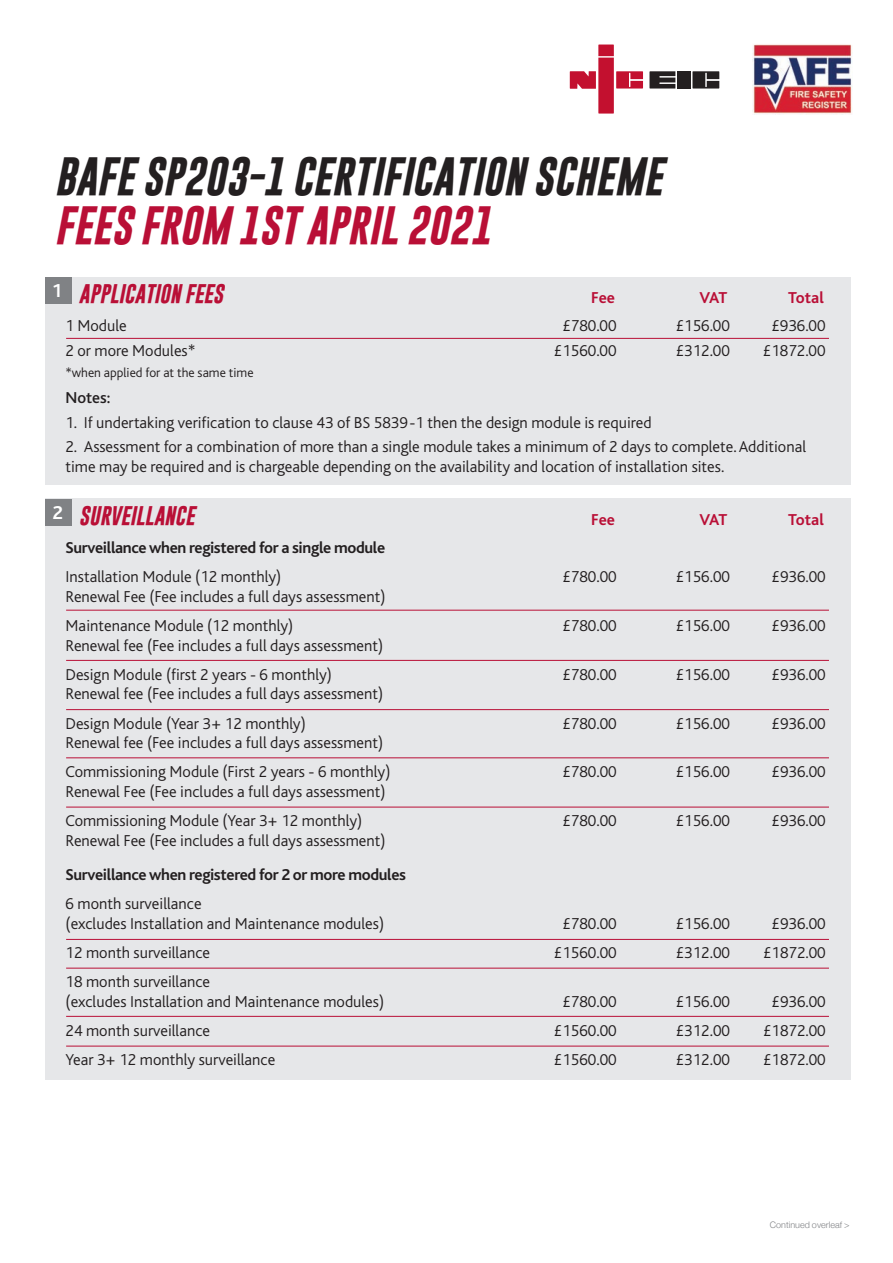
<style>
.page{position:relative;width:893px;height:1263px;background:#fff}
.page>*{position:absolute;margin:0;border:0;box-sizing:border-box;transform-origin:0 0}
.t1{font:italic 700 39px "Gobold";color:#231f20}
.t2{font:italic 700 39px "Gobold";color:#b90f36}
.t3{font:italic 700 19.5px "Gobold";color:#b90f36}
.t4{font:700 19.5px "Bliss";color:#fff}
.t5{font:300 16.5px/29.2px "Bliss";color:#231f20}
.t6{font:700 16.5px "Bliss";letter-spacing:-.02em;color:#231f20}
.t7{font:700 16.5px "Bliss";letter-spacing:-.01em;color:#b90f36}
.t8{font:500 16.5px "Bliss";color:#231f20}
.t9{font:300 13.5px "Bliss";color:#231f20}
.t10{font:300 9px "Helvetica Neue";color:#808285}
</style>
<div class="page">
<div style="left:45px;top:277px;width:805px;height:208px;background:#e6e7e9"></div>
<div style="left:45px;top:499px;width:806px;height:581px;background:#e6e7e9"></div>
<svg style="left:692px;top:71px;width:27px;height:18px"></svg>
<svg style="left:649px;top:71px;width:26px;height:18px"></svg>
<div style="left:677px;top:71px;width:13px;height:18px;background:#231f20"></div>
<svg style="left:570px;top:45px;width:73px;height:69px"></svg>
<img style="left:752px;top:44px;width:100px;height:70px">
<hr style="left:66px;top:338px;width:763px;height:1px;background:#b90f36">
<div style="left:46px;top:499px;width:26px;height:26px;background:#808285"></div>
<div style="left:45px;top:277px;width:26px;height:26px;background:#808285"></div>
<hr style="left:66px;top:610px;width:763px;height:1px;background:#b90f36">
<hr style="left:66px;top:660px;width:763px;height:1px;background:#b90f36">
<hr style="left:66px;top:709px;width:763px;height:1px;background:#b90f36">
<hr style="left:66px;top:757px;width:763px;height:1px;background:#b90f36">
<hr style="left:66px;top:807px;width:763px;height:1px;background:#b90f36">
<hr style="left:66px;top:939px;width:763px;height:1px;background:#b90f36">
<hr style="left:66px;top:968px;width:763px;height:1px;background:#b90f36">
<hr style="left:66px;top:1016px;width:763px;height:1px;background:#b90f36">
<hr style="left:66px;top:1046px;width:763px;height:1px;background:#b90f36">
<h1 class="t1" style="left:55px;top:158px;width:609px">BAFE SP203-1 CERTIFICATION SCHEME</h1>
<h1 class="t2" style="left:55px;top:208px;width:438px">FEES FROM 1ST APRIL 2021</h1>
<p class="t3" style="left:52px;top:285px;width:173px"><sup>1</sup> APPLICATION FEES</p>
<p class="t7" style="left:591px;top:291px;width:25px">Fee</p>
<p class="t7" style="left:699px;top:291px;width:29px">VAT</p>
<p class="t7" style="left:788px;top:291px;width:37px">Total</p>
<p class="t5" style="left:65px;top:312px;width:63px">1 Module</p>
<p class="t5" style="left:562px;top:312px;width:56px">£780.00</p>
<p class="t5" style="left:676px;top:312px;width:56px">£156.00</p>
<p class="t5" style="left:771px;top:312px;width:56px">£936.00</p>
<p class="t5" style="left:65px;top:338px;width:132px">2 or more Modules*</p>
<p class="t5" style="left:554px;top:338px;width:64px">£1560.00</p>
<p class="t5" style="left:676px;top:338px;width:56px">£312.00</p>
<p class="t5" style="left:763px;top:338px;width:64px">£1872.00</p>
<p class="t9" style="left:65px;top:368px;width:190px">*when applied for at the same time</p>
<p class="t8" style="left:65px;top:391px;width:47px">Notes:</p>
<p class="t5" style="left:65px;top:410px;width:588px">1. If undertaking verification to clause 43 of BS 5839-1 then the design module is required</p>
<p class="t5" style="left:65px;top:438px;width:742px;line-height:19.5px">2. Assessment for a combination of more than a single module takes a minimum of 2 days to complete. Additional time may be required and is chargeable depending on the availability and location of installation sites.</p>
<p class="t4" style="left:53px;top:505px;width:12px">2</p>
<p class="t3" style="left:79px;top:507px;width:117px">SURVEILLANCE</p>
<p class="t7" style="left:591px;top:513px;width:25px">Fee</p>
<p class="t7" style="left:699px;top:513px;width:29px">VAT</p>
<p class="t7" style="left:788px;top:513px;width:37px">Total</p>
<p class="t6" style="left:66px;top:541px;width:321px">Surveillance when registered for a single module</p>
<p class="t5" style="left:66px;top:564px;width:217px">Installation Module (12 monthly)</p>
<p class="t5" style="left:562px;top:564px;width:56px">£780.00</p>
<p class="t5" style="left:676px;top:564px;width:56px">£156.00</p>
<p class="t5" style="left:771px;top:564px;width:56px">£936.00</p>
<p class="t5" style="left:66px;top:583px;width:321px">Renewal Fee (Fee includes a full days assessment)<br>Maintenance Module (12 monthly)</p>
<p class="t5" style="left:562px;top:612px;width:56px">£780.00</p>
<p class="t5" style="left:676px;top:612px;width:56px">£156.00</p>
<p class="t5" style="left:771px;top:612px;width:56px">£936.00</p>
<p class="t5" style="left:66px;top:632px;width:319px">Renewal fee (Fee includes a full days assessment)<br>Design Module (first 2 years - 6 monthly)</p>
<p class="t5" style="left:66px;top:681px;width:319px">Renewal fee (Fee includes a full days assessment)<br>Design Module (Year 3+ 12 monthly)</p>
<p class="t5" style="left:66px;top:729px;width:326px">Renewal fee (Fee includes a full days assessment)<br>Commissioning Module (First 2 years - 6 monthly)</p>
<p class="t5" style="left:66px;top:778px;width:321px">Renewal Fee (Fee includes a full days assessment)<br>Commissioning Module (Year 3+ 12 monthly)</p>
<p class="t5" style="left:66px;top:827px;width:321px">Renewal Fee (Fee includes a full days assessment)</p>
<p class="t6" style="left:66px;top:868px;width:342px">Surveillance when registered for 2 or more modules</p>
<p class="t5" style="left:66px;top:896px;width:320px;line-height:19.5px">6 month surveillance<br>(excludes Installation and Maintenance modules)</p>
<p class="t5" style="left:562px;top:661px;width:56px">£780.00</p>
<p class="t5" style="left:676px;top:661px;width:56px">£156.00</p>
<p class="t5" style="left:771px;top:661px;width:56px">£936.00</p>
<p class="t5" style="left:562px;top:710px;width:56px">£780.00</p>
<p class="t5" style="left:676px;top:710px;width:56px">£156.00</p>
<p class="t5" style="left:771px;top:710px;width:56px">£936.00</p>
<p class="t5" style="left:562px;top:759px;width:56px">£780.00</p>
<p class="t5" style="left:676px;top:759px;width:56px">£156.00</p>
<p class="t5" style="left:771px;top:759px;width:56px">£936.00</p>
<p class="t5" style="left:562px;top:807px;width:56px">£780.00</p>
<p class="t5" style="left:676px;top:807px;width:56px">£156.00</p>
<p class="t5" style="left:771px;top:807px;width:56px">£936.00</p>
<p class="t5" style="left:562px;top:910px;width:56px">£780.00</p>
<p class="t5" style="left:676px;top:910px;width:56px">£156.00</p>
<p class="t5" style="left:771px;top:910px;width:56px">£936.00</p>
<p class="t5" style="left:66px;top:939px;width:146px">12 month surveillance</p>
<p class="t5" style="left:554px;top:939px;width:64px">£1560.00</p>
<p class="t5" style="left:676px;top:939px;width:56px">£312.00</p>
<p class="t5" style="left:763px;top:939px;width:64px">£1872.00</p>
<p class="t5" style="left:66px;top:974px;width:320px;line-height:19.5px">18 month surveillance<br>(excludes Installation and Maintenance modules)</p>
<p class="t5" style="left:562px;top:988px;width:56px">£780.00</p>
<p class="t5" style="left:676px;top:988px;width:56px">£156.00</p>
<p class="t5" style="left:771px;top:988px;width:56px">£936.00</p>
<p class="t5" style="left:66px;top:1017px;width:146px">24 month surveillance</p>
<p class="t5" style="left:554px;top:1017px;width:64px">£1560.00</p>
<p class="t5" style="left:676px;top:1017px;width:56px">£312.00</p>
<p class="t5" style="left:763px;top:1017px;width:64px">£1872.00</p>
<p class="t5" style="left:66px;top:1047px;width:211px">Year 3+ 12 monthly surveillance</p>
<p class="t5" style="left:554px;top:1047px;width:64px">£1560.00</p>
<p class="t5" style="left:676px;top:1047px;width:56px">£312.00</p>
<p class="t5" style="left:763px;top:1047px;width:64px">£1872.00</p>
<p class="t10" style="left:770px;top:1219px;width:81px">Continued overleaf &gt;</p>
</div>
